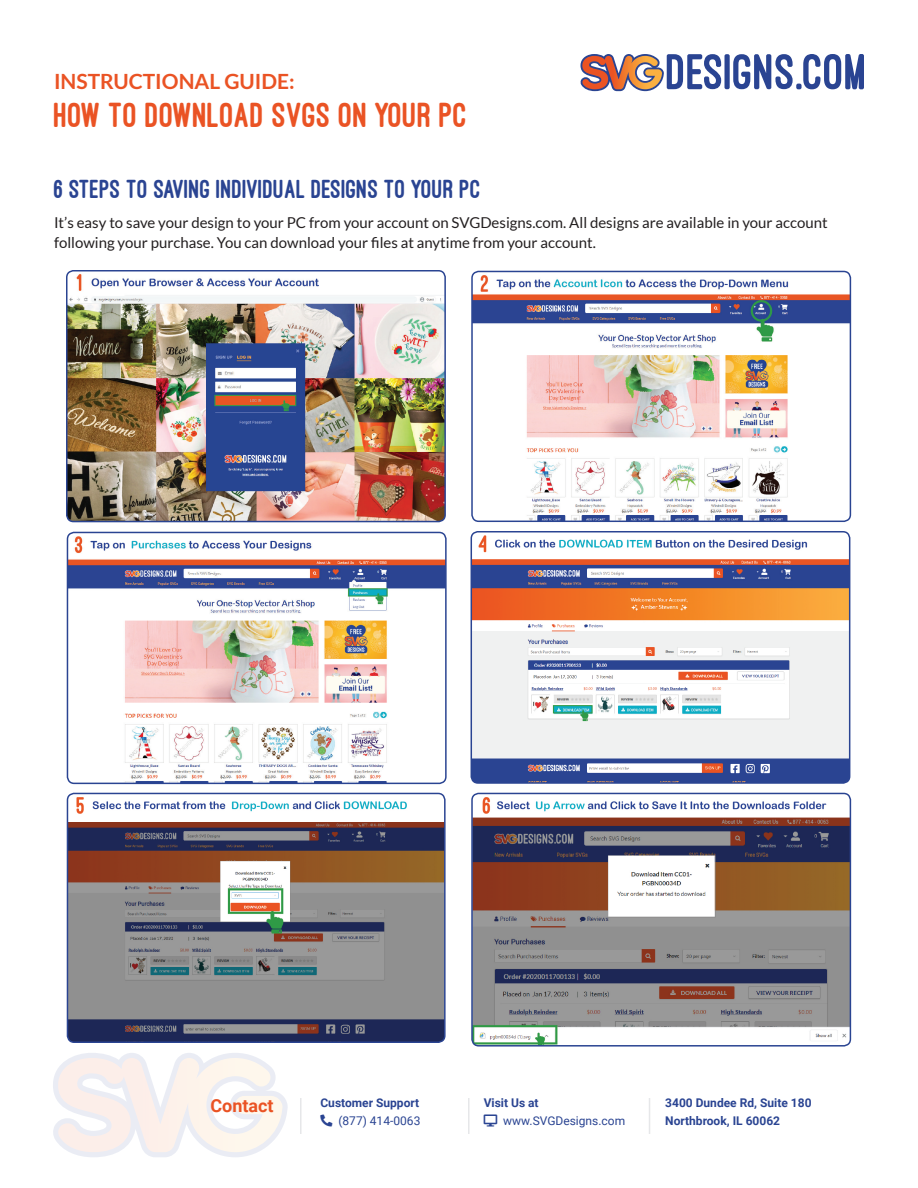
<style>
.page{position:relative;width:918px;height:1188px;background:#fff}
.page>*{position:absolute;margin:0;border:0;box-sizing:border-box;transform-origin:0 0}
.t1{font:800 36px "Ostrich Sans";color:#ea5324}
.t2{font:800 27px "Ostrich Sans";color:#2a4492}
.t3{font:700 21px "Lato";color:#ea5324}
.t4{font:700 18px "Roboto";color:#ea5324}
.t5{font:15px/19.5px "Lato";color:#231f20}
.t6{font:700 12px/18px "Roboto";color:#2a4492}
.t7{font:12px "Roboto";color:#2a4492}
</style>
<div class="page">
<svg style="left:53px;top:1053px;width:235px;height:104px"></svg>
<hr style="left:300px;top:1098px;width:2px;height:36px;background:#e6e7e9">
<hr style="left:468px;top:1098px;width:2px;height:36px;background:#e6e7e9">
<hr style="left:649px;top:1098px;width:1px;height:36px;background:#e6e7e9">
<div style="left:725px;top:54px;width:5px;height:35px;background:#2a4492;border-radius:2px"></div>
<svg style="left:580px;top:54px;width:141px;height:37px"></svg>
<svg style="left:733px;top:54px;width:131px;height:35px"></svg>
<img style="left:67px;top:271px;width:378px;height:251px">
<div style="left:66px;top:270px;width:380px;height:252px;border:2px solid #2a4492;border-radius:7px"></div>
<img style="left:472px;top:271px;width:378px;height:250px">
<div style="left:471px;top:271px;width:380px;height:251px;border:2px solid #2a4492;border-radius:7px"></div>
<img style="left:67px;top:532px;width:379px;height:251px">
<div style="left:67px;top:532px;width:380px;height:252px;border:2px solid #2a4492;border-radius:7px"></div>
<img style="left:471px;top:532px;width:379px;height:251px">
<div style="left:471px;top:531px;width:379px;height:253px;border:2px solid #2a4492;border-radius:7px"></div>
<img style="left:67px;top:793px;width:378px;height:249px">
<div style="left:67px;top:793px;width:379px;height:250px;border:2px solid #2a4492;border-radius:7px"></div>
<img style="left:472px;top:793px;width:378px;height:253px">
<div style="left:471px;top:793px;width:380px;height:254px;border:2px solid #2a4492;border-radius:7px"></div>
<p class="t3" style="left:54px;top:69px;width:242px">INSTRUCTIONAL GUIDE:</p>
<p class="t1" style="left:54px;top:96px;width:415px">HOW TO DOWNLOAD SVGS ON YOUR PC</p>
<p class="t2" style="left:54px;top:175px;width:428px">6 STEPS TO SAVING INDIVIDUAL DESIGNS TO YOUR PC</p>
<p class="t5" style="left:54px;top:213px;width:775px">It’s easy to save your design to your PC from your account on SVGDesigns.com. All designs are available in your account following your purchase. You can download your files at anytime from your account.</p>
<p class="t4" style="left:211px;top:1092px;width:65px">Contact</p>
<p class="t6" style="left:320px;top:1093px;width:100px">Customer Support</p>
<p class="t7" style="left:338px;top:1112px;width:84px">(877) 414-0063</p>
<p class="t6" style="left:484px;top:1093px;width:56px">Visit Us at</p>
<p class="t7" style="left:503px;top:1112px;width:123px">www.SVGDesigns.com</p>
<p class="t6" style="left:665px;top:1093px;width:148px">3400 Dundee Rd, Suite 180<br>Northbrook, IL 60062</p>
</div>
